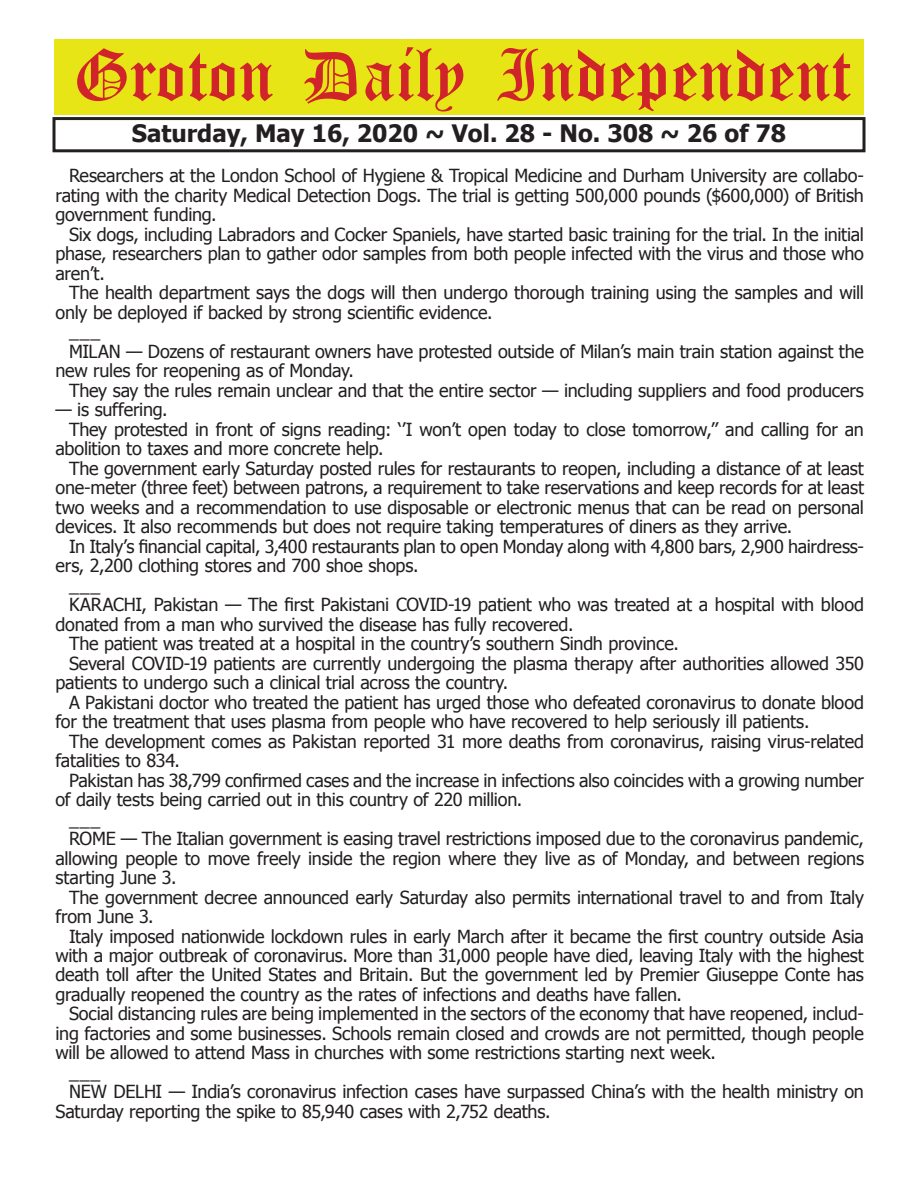
<style>
.page{position:relative;width:918px;height:1188px;background:#fff}
.page>*{position:absolute;margin:0;border:0;box-sizing:border-box;transform-origin:0 0}
.t1{font:54px "Old English Five";color:#d1232a}
.t2{font:700 24px "Tahoma";color:#231f20}
.t3{font:18px/19.5px "Tahoma";letter-spacing:-.01em;color:#231f20;text-align:justify}
</style>
<div class="page">
<div style="left:52px;top:117px;width:814px;height:35px;border:3px solid #231f20"></div>
<div style="left:54px;top:40px;width:810px;height:75px;background:#e7e515"></div>
<h1 class="t1" style="left:73px;top:50px;width:779px">Groton Daily Independent</h1>
<h2 class="t2" style="left:132px;top:116px;width:656px">Saturday, May 16, 2020 ~ Vol. 28 - No. 308 ~ 26 of 78</h2>
<p class="t3" style="left:56px;top:165px;width:810px;text-indent:14px">Researchers at the London School of Hygiene &amp; Tropical Medicine and Durham University are collabo&shy;rating with the charity Medical Detection Dogs. The trial is getting 500,000 pounds ($600,000) of British government funding.</p>
<p class="t3" style="left:56px;top:224px;width:810px;text-indent:14px">Six dogs, including Labradors and Cocker Spaniels, have started basic training for the trial. In the initial phase, researchers plan to gather odor samples from both people infected with the virus and those who aren’t.</p>
<p class="t3" style="left:69px;top:282px;width:797px">The health department says the dogs will then undergo thorough training using the samples and will</p>
<p class="t3" style="left:56px;top:302px;width:439px">only be deployed if backed by strong scientific evidence.</p>
<p class="t3" style="left:69px;top:321px;width:33px">___</p>
<p class="t3" style="left:69px;top:341px;width:797px">MILAN — Dozens of restaurant owners have protested outside of Milan’s main train station against the</p>
<p class="t3" style="left:56px;top:360px;width:300px">new rules for reopening as of Monday.</p>
<p class="t3" style="left:69px;top:380px;width:796px">They say the rules remain unclear and that the entire sector — including suppliers and food producers</p>
<p class="t3" style="left:56px;top:399px;width:114px">— is suffering.</p>
<p class="t3" style="left:69px;top:419px;width:797px">They protested in front of signs reading: ‘’I won’t open today to close tomorrow,’’ and calling for an</p>
<p class="t3" style="left:56px;top:438px;width:330px">abolition to taxes and more concrete help.</p>
<p class="t3" style="left:69px;top:458px;width:796px">The government early Saturday posted rules for restaurants to reopen, including a distance of at least</p>
<p class="t3" style="left:56px;top:477px;width:810px">one-meter (three feet) between patrons, a requirement to take reservations and keep records for at least</p>
<p class="t3" style="left:56px;top:497px;width:810px">two weeks and a recommendation to use disposable or electronic menus that can be read on personal</p>
<p class="t3" style="left:56px;top:516px;width:738px">devices. It also recommends but does not require taking temperatures of diners as they arrive.</p>
<p class="t3" style="left:69px;top:536px;width:796px">In Italy’s financial capital, 3,400 restaurants plan to open Monday along with 4,800 bars, 2,900 hairdress-</p>
<p class="t3" style="left:56px;top:555px;width:365px">ers, 2,200 clothing stores and 700 shoe shops.</p>
<p class="t3" style="left:69px;top:575px;width:33px">___</p>
<p class="t3" style="left:69px;top:594px;width:797px">KARACHI, Pakistan — The first Pakistani COVID-19 patient who was treated at a hospital with blood</p>
<p class="t3" style="left:56px;top:613px;width:519px">donated from a man who survived the disease has fully recovered.</p>
<p class="t3" style="left:69px;top:633px;width:611px">The patient was treated at a hospital in the country’s southern Sindh province.</p>
<p class="t3" style="left:69px;top:652px;width:797px">Several COVID-19 patients are currently undergoing the plasma therapy after authorities allowed 350</p>
<p class="t3" style="left:56px;top:672px;width:454px">patients to undergo such a clinical trial across the country.</p>
<p class="t3" style="left:69px;top:691px;width:797px">A Pakistani doctor who treated the patient has urged those who defeated coronavirus to donate blood</p>
<p class="t3" style="left:56px;top:711px;width:756px">for the treatment that uses plasma from people who have recovered to help seriously ill patients.</p>
<p class="t3" style="left:69px;top:730px;width:797px">The development comes as Pakistan reported 31 more deaths from coronavirus, raising virus-related</p>
<p class="t3" style="left:56px;top:750px;width:126px">fatalities to 834.</p>
<p class="t3" style="left:69px;top:769px;width:797px">Pakistan has 38,799 confirmed cases and the increase in infections also coincides with a growing number</p>
<p class="t3" style="left:56px;top:789px;width:468px">of daily tests being carried out in this country of 220 million.</p>
<p class="t3" style="left:69px;top:808px;width:33px">___</p>
<p class="t3" style="left:69px;top:828px;width:796px">ROME — The Italian government is easing travel restrictions imposed due to the coronavirus pandemic,</p>
<p class="t3" style="left:56px;top:847px;width:810px">allowing people to move freely inside the region where they live as of Monday, and between regions</p>
<p class="t3" style="left:56px;top:867px;width:123px">starting June 3.</p>
<p class="t3" style="left:69px;top:886px;width:797px">The government decree announced early Saturday also permits international travel to and from Italy</p>
<p class="t3" style="left:56px;top:906px;width:100px">from June 3.</p>
<p class="t3" style="left:69px;top:925px;width:796px">Italy imposed nationwide lockdown rules in early March after it became the first country outside Asia</p>
<p class="t3" style="left:56px;top:945px;width:810px">with a major outbreak of coronavirus. More than 31,000 people have died, leaving Italy with the highest</p>
<p class="t3" style="left:56px;top:964px;width:810px">death toll after the United States and Britain. But the government led by Premier Giuseppe Conte has</p>
<p class="t3" style="left:56px;top:984px;width:628px">gradually reopened the country as the rates of infections and deaths have fallen.</p>
<p class="t3" style="left:69px;top:1003px;width:796px">Social distancing rules are being implemented in the sectors of the economy that have reopened, includ-</p>
<p class="t3" style="left:56px;top:1023px;width:810px">ing factories and some businesses. Schools remain closed and crowds are not permitted, though people</p>
<p class="t3" style="left:56px;top:1042px;width:662px">will be allowed to attend Mass in churches with some restrictions starting next week.</p>
<p class="t3" style="left:69px;top:1062px;width:33px">___</p>
<p class="t3" style="left:69px;top:1081px;width:797px">NEW DELHI — India’s coronavirus infection cases have surpassed China’s with the health ministry on</p>
<p class="t3" style="left:56px;top:1101px;width:497px">Saturday reporting the spike to 85,940 cases with 2,752 deaths.</p>
</div>
